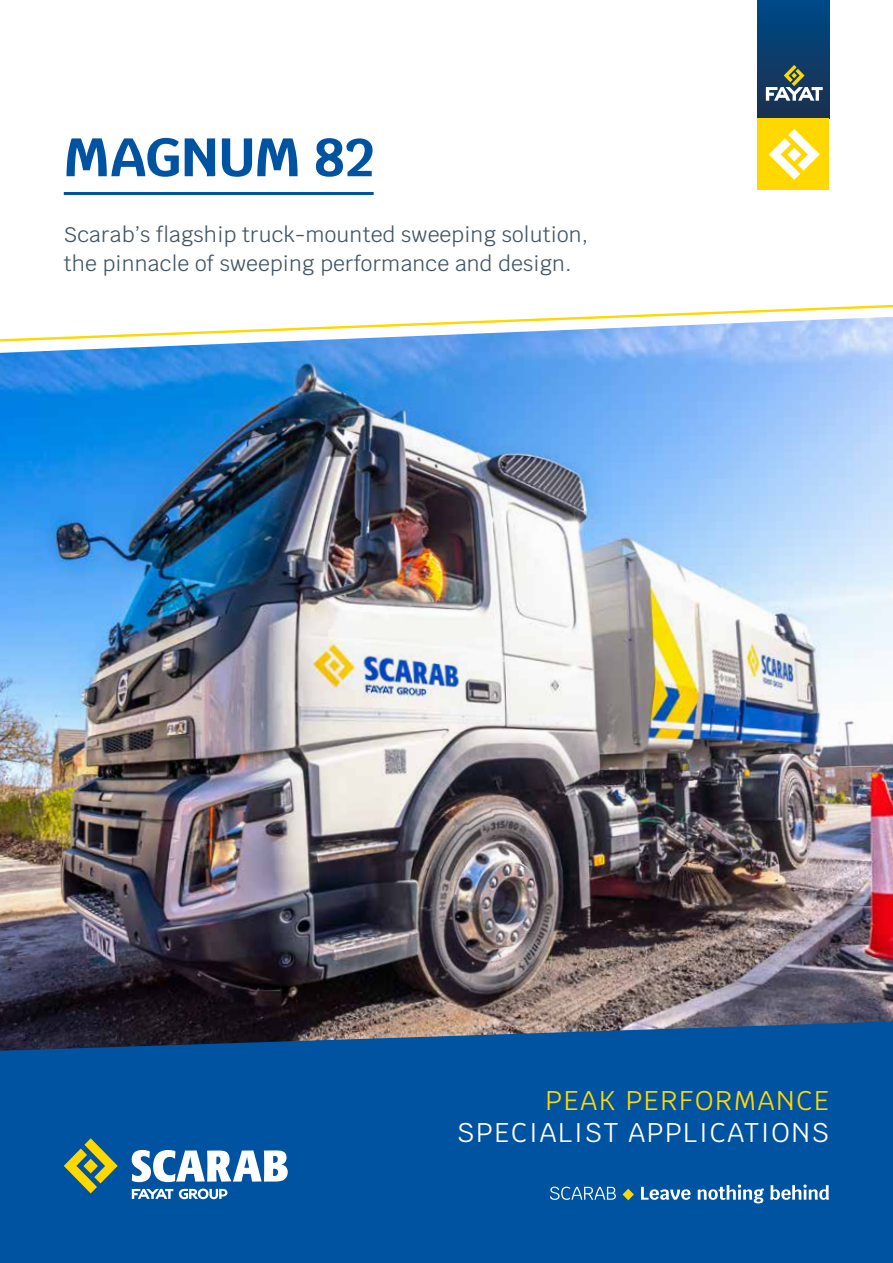
<style>
.page{position:relative;width:893px;height:1263px;background:#fff}
.page>*{position:absolute;margin:0;border:0;box-sizing:border-box;transform-origin:0 0}
.t1{font:700 54px "Krub";letter-spacing:-.015em;color:#0053a1}
.t2{font:27px "Krub";letter-spacing:.06em;color:#fff}
.t3{font:27px "Krub";letter-spacing:.06em;color:#ffd800}
.t4{font:21px/28.5px "Krub";letter-spacing:.01em;color:#415464}
</style>
<div class="page">
<img style="left:0;top:343px;width:893px;height:678px">
<div style="left:0;top:1021px;width:893px;height:242px;background:#0053a1"></div>
<svg style="left:64px;top:1138px;width:54px;height:55px;background:#5c8366"></svg>
<svg style="left:132px;top:1150px;width:156px;height:32px"></svg>
<svg style="left:132px;top:1189px;width:41px;height:10px"></svg>
<svg style="left:179px;top:1188px;width:48px;height:11px"></svg>
<hr style="left:64px;top:192px;width:310px;height:3px;background:#0053a1">
<svg style="left:0;top:304px;width:893px;height:39px"></svg>
<svg style="left:550px;top:1186px;width:66px;height:14px"></svg>
<svg style="left:623px;top:1189px;width:11px;height:11px"></svg>
<svg style="left:641px;top:1187px;width:49px;height:13px"></svg>
<svg style="left:697px;top:1184px;width:67px;height:19px"></svg>
<svg style="left:770px;top:1184px;width:59px;height:16px"></svg>
<div style="left:758px;top:0;width:71px;height:119px;background:linear-gradient(to bottom,#004987,#1d2f4d)"></div>
<svg style="left:766px;top:65px;width:57px;height:36px"></svg>
<div style="left:758px;top:119px;width:71px;height:71px;background:#ffd800"></div>
<svg style="left:769px;top:129px;width:51px;height:51px"></svg>
<h1 class="t1" style="left:64px;top:126px;width:311px">MAGNUM 82</h1>
<p class="t4" style="left:64px;top:221px;width:526px">Scarab’s flagship truck-mounted sweeping solution, the pinnacle of sweeping performance and design.</p>
<p class="t3" style="left:546px;top:1078px;width:285px">PEAK PERFORMANCE</p>
<p class="t2" style="left:457px;top:1109px;width:373px">SPECIALIST APPLICATIONS</p>
</div>
